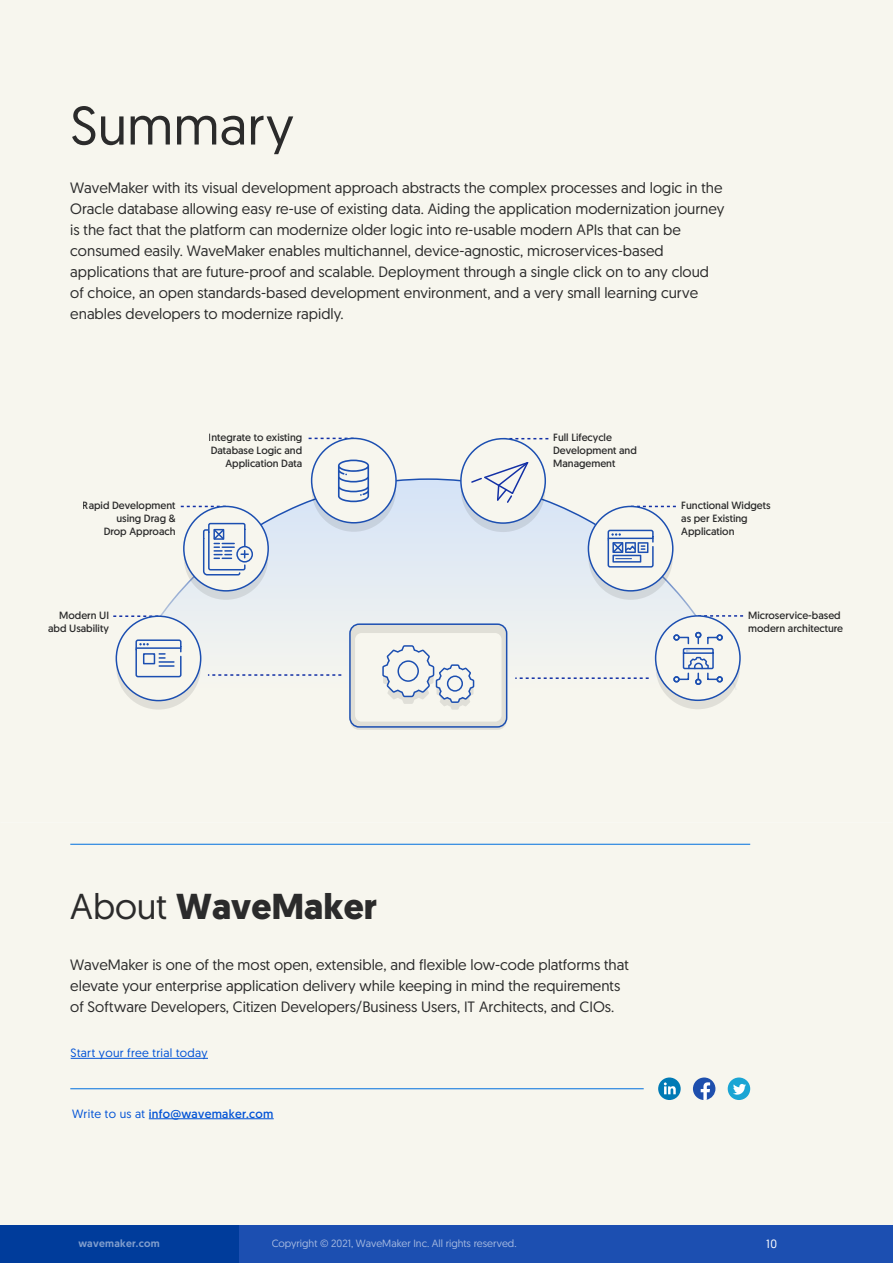
<style>
.page{position:relative;width:893px;height:1263px;background:#f7f6ee}
.page>*{position:absolute;margin:0;border:0;box-sizing:border-box;transform-origin:0 0}
.t1{font:54px "Geomanist";color:#2b2b2b}
.t2{font:700 36px "Geomanist";color:#2b2b2b}
.t3{font:15px/21px "Geomanist";color:#2b2b2b}
.t4{font:12px "Geomanist";letter-spacing:.025em;color:#0052d6}
.t5{font:12px "Geomanist";letter-spacing:.025em;color:#0052d6}
.t6{font:12px "Geomanist";color:#fff}
.t7{font:10.5px/12.6px "Geomanist";color:#2b2b2b;text-align:right}
.t8{font:10.5px "Geomanist";color:#fff}
.t9{font:500 10.5px "Geomanist";letter-spacing:.025em;color:#fff}
.s1{font-weight:400}
.s2{font-style:inherit}
</style>
<div class="page">
<hr style="left:149px;top:1118px;width:125px;height:1px;background:#0052d6">
<svg style="left:693px;top:1077px;width:22px;height:23px"></svg>
<div style="left:728px;top:1077px;width:22px;height:23px;background:#1ba5d4;border-radius:50%"></div>
<svg style="left:733px;top:1084px;width:13px;height:11px"></svg>
<div style="left:0;top:1225px;width:893px;height:38px;background:#1c4fb1"></div>
<div style="left:0;top:1225px;width:238px;height:38px;background:#003c9b"></div>
<hr style="left:70px;top:1088px;width:574px;height:1px;background:#006fde">
<hr style="left:70px;top:844px;width:680px;height:1px;background:#006fde">
<svg style="left:117px;top:478px;width:622px;height:211px"></svg>
<svg style="left:588px;top:515px;width:85px;height:85px"></svg>
<svg style="left:312px;top:447px;width:84px;height:85px"></svg>
<svg style="left:461px;top:448px;width:84px;height:84px"></svg>
<svg style="left:184px;top:515px;width:84px;height:85px"></svg>
<svg style="left:116px;top:625px;width:85px;height:85px"></svg>
<svg style="left:656px;top:625px;width:84px;height:84px"></svg>
<svg style="left:637px;top:506px;width:39px;height:1px"></svg>
<div style="left:588px;top:506px;width:85px;height:85px;background:#f7f6ee;border-radius:50%"></div>
<div style="left:588px;top:506px;width:85px;height:86px;border:2px solid #1c4fb1;border-radius:50%"></div>
<svg style="left:308px;top:438px;width:39px;height:1px"></svg>
<div style="left:312px;top:438px;width:84px;height:85px;background:#f7f6ee;border-radius:50%"></div>
<div style="left:311px;top:438px;width:86px;height:85px;border:2px solid #1c4fb1;border-radius:50%"></div>
<svg style="left:510px;top:438px;width:38px;height:1px"></svg>
<div style="left:461px;top:439px;width:84px;height:84px;background:#f7f6ee;border-radius:50%"></div>
<div style="left:460px;top:438px;width:86px;height:86px;border:2px solid #1c4fb1;border-radius:50%"></div>
<svg style="left:471px;top:462px;width:58px;height:41px"></svg>
<svg style="left:338px;top:459px;width:31px;height:43px"></svg>
<svg style="left:181px;top:506px;width:38px;height:1px"></svg>
<div style="left:184px;top:506px;width:84px;height:85px;background:#f7f6ee;border-radius:50%"></div>
<div style="left:183px;top:506px;width:86px;height:86px;border:2px solid #1c4fb1;border-radius:50%"></div>
<svg style="left:113px;top:615px;width:39px;height:2px"></svg>
<div style="left:116px;top:616px;width:85px;height:85px;background:#f7f6ee;border-radius:50%"></div>
<div style="left:116px;top:615px;width:85px;height:86px;border:2px solid #1c4fb1;border-radius:50%"></div>
<svg style="left:135px;top:639px;width:47px;height:39px"></svg>
<div style="left:236px;top:546px;width:17px;height:17px;border:2px solid #1c4fb1;border-radius:50%"></div>
<svg style="left:202px;top:522px;width:46px;height:54px"></svg>
<svg style="left:607px;top:529px;width:47px;height:39px"></svg>
<svg style="left:705px;top:615px;width:38px;height:2px"></svg>
<div style="left:656px;top:616px;width:84px;height:84px;background:#f7f6ee;border-radius:50%"></div>
<div style="left:655px;top:615px;width:86px;height:86px;border:2px solid #1c4fb1;border-radius:50%"></div>
<svg style="left:673px;top:631px;width:50px;height:54px"></svg>
<svg style="left:208px;top:674px;width:133px;height:2px"></svg>
<svg style="left:515px;top:677px;width:134px;height:2px"></svg>
<div style="left:350px;top:624px;width:157px;height:103px;background:#e0dfd7;border-radius:9px"></div>
<div style="left:349px;top:623px;width:158px;height:105px;border:2px solid #1c4fb1;border-radius:9px"></div>
<div style="left:355px;top:633px;width:146px;height:89px;background:#f7f6ee;border-radius:6px"></div>
<svg style="left:382px;top:645px;width:93px;height:65px"></svg>
<svg style="left:658px;top:1077px;width:23px;height:23px"></svg>
<svg style="left:664px;top:1082px;width:12px;height:12px"></svg>
<hr style="left:71px;top:1058px;width:137px;height:1px;background:#0052d6">
<h1 class="t1" style="left:70px;top:91px;width:225px">Summary</h1>
<p class="t3" style="left:70px;top:177px;width:656px">WaveMaker with its visual development approach abstracts the complex processes and logic in the Oracle database allowing easy re-use of existing data. Aiding the application modernization journey is the fact that the platform can modernize older logic into re-usable modern APIs that can be consumed easily. WaveMaker enables multichannel, device-agnostic, microservices-based applications that are future-proof and scalable. Deployment through a single click on to any cloud of choice, an open standards-based development environment, and a very small learning curve enables developers to modernize rapidly.</p>
<p class="t7" style="left:83px;top:499px;width:94px">Rapid Development using Drag &amp;<br>Drop Approach</p>
<p class="t7" style="left:48px;top:609px;width:62px">Modern UI abd Usability</p>
<p class="t7" style="left:209px;top:431px;width:95px">Integrate to existing<br>Database Logic and<br>Application Data</p>
<p class="t7" style="left:553px;top:431px;width:85px;text-align:left">Full Lifecycle<br>Development and<br>Management</p>
<p class="t7" style="left:681px;top:499px;width:91px;text-align:left">Functional Widgets as per Existing<br>Application</p>
<p class="t7" style="left:748px;top:609px;width:97px;text-align:left">Microservice-based modern architecture</p>
<h2 class="t2" style="left:70px;top:882px;width:308px"><span class="s1">About</span> WaveMaker</h2>
<p class="t3" style="left:70px;top:954px;width:560px">WaveMaker is one of the most open, extensible, and flexible low-code platforms that elevate your enterprise application delivery while keeping in mind the requirements of Software Developers, Citizen Developers/Business Users, IT Architects, and CIOs.</p>
<p class="t5" style="left:71px;top:1045px;width:139px">Start your free trial today</p>
<p class="t4" style="left:72px;top:1105px;width:203px"><span class="s2">Write to us at</span> info@wavemaker.com</p>
<p class="t9" style="left:78px;top:1237px;width:83px">wavemaker.com</p>
<p class="t8" style="left:272px;top:1237px;width:246px">Copyright © 2021, WaveMaker Inc. All rights reserved.</p>
<p class="t6" style="left:766px;top:1236px;width:12px">10</p>
</div>
